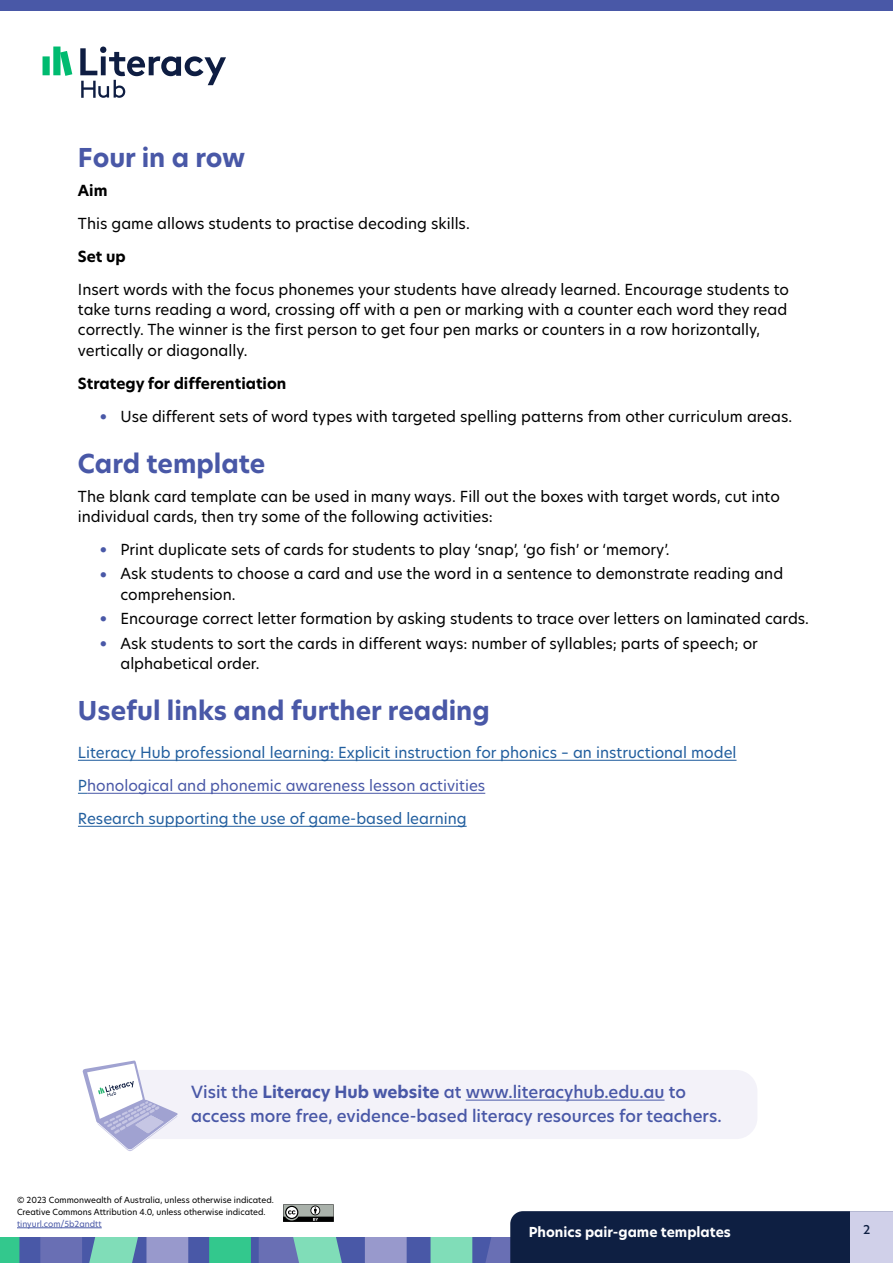
<style>
.page{position:relative;width:893px;height:1263px;background:#fff}
.page>*{position:absolute;margin:0;border:0;box-sizing:border-box;transform-origin:0 0}
.LH_Body_-_Teacher{font:700 25.5px "New Hero";color:#4958a7}
.LH_H2___Teacher{font:700 25.5px "New Hero";color:#4958a7}
.LH_Banner{font:500 16.5px/24px "New Hero";color:#4958a7}
.LH_Body_-_Teacher-2{font:15px/20.2px "New Hero";color:#000}
.LH_Body_-_Teacher-3{font:15px "New Hero";color:#215e9e}
.LH_Body_-_Teacher-4{font:15px "New Hero";color:#4958a7}
.LH_Body_-_Teacher-5{font:700 15px "New Hero";color:#000}
.t1{font:700 13.5px "New Hero";color:#fff}
.t2{font:500 12px "New Hero";color:#0e1f42}
.t3{font:8.25px/12px "New Hero";color:#000}
.t4{font:8.25px "New Hero";color:#4958a7}
.s1{font-size:19.5px;color:#4958a7}
.s2{color:#215e9e}
.s3{font-weight:700}
</style>
<div class="page">
<div style="left:0;top:1237px;width:893px;height:26px;background:#4958a7"></div>
<svg style="left:0;top:1237px;width:19px;height:26px"></svg>
<svg style="left:209px;top:1237px;width:42px;height:26px"></svg>
<svg style="left:40px;top:1237px;width:148px;height:26px;background:#7897b9"></svg>
<svg style="left:259px;top:1237px;width:148px;height:26px"></svg>
<div style="left:0;top:0;width:893px;height:11px;background:#4958a7"></div>
<svg style="left:80px;top:47px;width:146px;height:51px"></svg>
<svg style="left:43px;top:47px;width:29px;height:29px"></svg>
<svg style="left:431px;top:1211px;width:419px;height:52px;background:#2e415f"></svg>
<div style="left:850px;top:1211px;width:43px;height:52px;background:#d0d0e9"></div>
<svg style="left:283px;top:1204px;width:51px;height:18px"></svg>
<hr style="left:17px;top:1227px;width:85px;height:1px;background:#4958a7">
<svg style="left:82px;top:1060px;width:675px;height:91px"></svg>
<hr style="left:466px;top:1100px;width:198px;height:1px;background:#4958a7">
<hr style="left:78px;top:760px;width:658px;height:1px;background:#215e9e">
<hr style="left:87px;top:793px;width:398px;height:1px;background:#4958a7">
<hr style="left:78px;top:826px;width:389px;height:1px;background:#215e9e">
<h2 class="LH_H2___Teacher" style="left:78px;top:140px;width:169px">Four in a row</h2>
<p class="LH_Body_-_Teacher-5" style="left:78px;top:180px;width:31px">Aim</p>
<p class="LH_Body_-_Teacher-2" style="left:78px;top:213px;width:393px">This game allows students to practise decoding skills.</p>
<p class="LH_Body_-_Teacher-5" style="left:78px;top:246px;width:49px">Set up</p>
<p class="LH_Body_-_Teacher-2" style="left:78px;top:279px;width:713px">Insert words with the focus phonemes your students have already learned. Encourage students to take turns reading a word, crossing off with a pen or marking with a counter each word they read correctly. The winner is the first person to get four pen marks or counters in a row horizontally, vertically or diagonally.</p>
<p class="LH_Body_-_Teacher-5" style="left:78px;top:373px;width:210px">Strategy for differentiation</p>
<p class="LH_Body_-_Teacher-2" style="left:99px;top:406px;width:694px"><span class="s1">•</span> Use different sets of word types with targeted spelling patterns from other curriculum areas.</p>
<h2 class="LH_H2___Teacher" style="left:78px;top:446px;width:189px">Card template</h2>
<p class="LH_Body_-_Teacher-2" style="left:78px;top:486px;width:703px">The blank card template can be used in many ways. Fill out the boxes with target words, cut into individual cards, then try some of the following activities:</p>
<p class="LH_Body_-_Teacher-2" style="left:99px;top:539px;width:572px"><span class="s1">•</span> Print duplicate sets of cards for students to play ‘snap’, ‘go fish’ or ‘memory’.</p>
<p class="LH_Body_-_Teacher-2" style="left:120px;top:563px;width:664px;text-indent:-21px"><span class="s1">•</span> Ask students to choose a card and use the word in a sentence to demonstrate reading and comprehension.</p>
<p class="LH_Body_-_Teacher-2" style="left:99px;top:608px;width:711px"><span class="s1">•</span> Encourage correct letter formation by asking students to trace over letters on laminated cards.</p>
<p class="LH_Body_-_Teacher-2" style="left:120px;top:633px;width:639px;text-indent:-21px"><span class="s1">•</span> Ask students to sort the cards in different ways: number of syllables; parts of speech; or alphabetical order.</p>
<p class="LH_Body_-_Teacher" style="left:78px;top:693px;width:413px">Useful links and further reading</p>
<p class="LH_Body_-_Teacher-3" style="left:78px;top:742px;width:660px">Literacy Hub professional learning: Explicit instruction for phonics – an instructional model</p>
<p class="LH_Body_-_Teacher-4" style="left:78px;top:775px;width:409px"><span class="s2">P</span>honological and phonemic awareness lesson activities</p>
<p class="LH_Body_-_Teacher-3" style="left:78px;top:808px;width:390px">Research supporting the use of game-based learning</p>
<p class="LH_Banner" style="left:191px;top:1080px;width:532px">Visit the <span class="s3">Literacy Hub website</span> at www.literacyhub.edu.au to access more free, evidence-based literacy resources for teachers.</p>
<p class="t3" style="left:17px;top:1193px;width:258px">© 2023 Commonwealth of Australia, unless otherwise indicated.<br>Creative Commons Attribution 4.0, unless otherwise indicated.</p>
<p class="t4" style="left:17px;top:1218px;width:86px">tinyurl.com/5b2andtt</p>
<p class="t1" style="left:529px;top:1223px;width:204px">Phonics pair-game templates</p>
<p class="t2" style="left:863px;top:1221px;width:9px">2</p>
</div>
